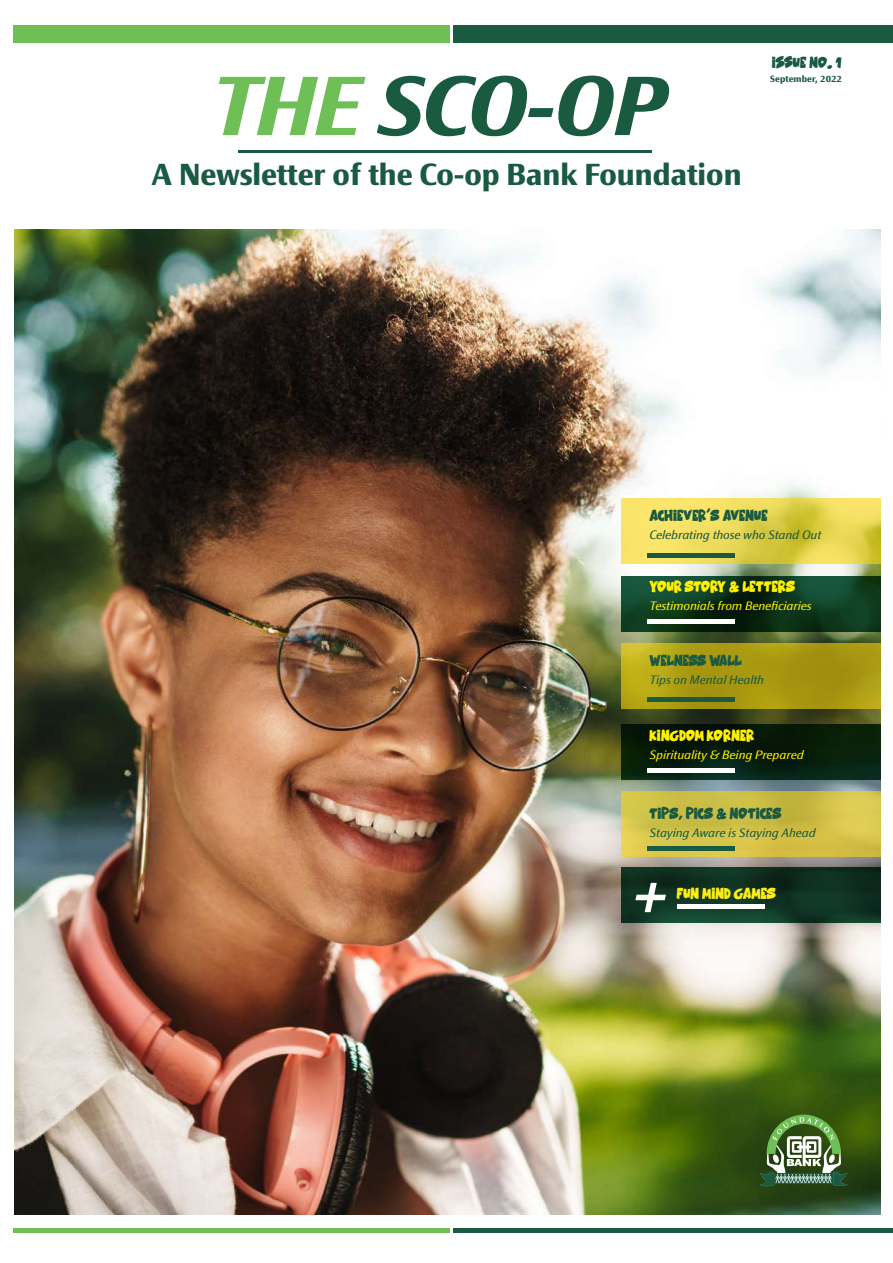
<style>
.page{position:relative;width:893px;height:1263px;background:#fff}
.page>*{position:absolute;margin:0;border:0;box-sizing:border-box;transform-origin:0 0}
.t1{font:italic 700 82.5px "Epoca Classic";letter-spacing:-.01em;color:#195a41}
.t2{font:italic 700 54px "Epoca Classic";color:#fff}
.t3{font:700 30px "Epoca Classic";color:#195a41}
.t4{font:italic 12px "Epoca Classic";color:#195a41}
.t5{font:italic 12px "Epoca Classic";color:#fff101}
.t6{font:9px "Honey Bear";letter-spacing:.015em;color:#195a41}
.t7{font:9px "Honey Bear";letter-spacing:.01em;color:#fff101}
.t8{font:9px "Honey Bear";letter-spacing:.04em;color:#195a41}
.t9{font:700 9px "Epoca Classic";letter-spacing:.01em;color:#195a41}
.t10{font:9px "Honey Bear";letter-spacing:.045em;color:#fff101}
.t11{font:9px "Honey Bear";letter-spacing:.025em;color:#fced18}
.s1{color:#6ebf56}
</style>
<div class="page">
<div style="left:453px;top:26px;width:440px;height:17px;background:#195a41"></div>
<div style="left:14px;top:26px;width:436px;height:17px;background:#6ebf56"></div>
<hr style="left:453px;top:1229px;width:440px;height:4px;background:#195a41">
<hr style="left:14px;top:1229px;width:436px;height:4px;background:#6ebf56">
<img style="left:15px;top:230px;width:865px;height:984px">
<svg style="left:621px;top:576px;width:259px;height:55px;background:#0e3a20"></svg>
<div style="left:621px;top:724px;width:259px;height:56px;background:linear-gradient(to bottom,#061301,#082819)"></div>
<svg style="left:621px;top:867px;width:259px;height:56px;background:#0f3423"></svg>
<svg style="left:621px;top:499px;width:259px;height:65px;background:#e9d756"></svg>
<svg style="left:621px;top:643px;width:259px;height:65px;background:#ac9c13"></svg>
<svg style="left:621px;top:791px;width:259px;height:66px;background:#d1c048"></svg>
<div style="left:677px;top:904px;width:88px;height:5px;background:#fff"></div>
<div style="left:647px;top:619px;width:88px;height:5px;background:#fff"></div>
<div style="left:647px;top:768px;width:88px;height:5px;background:#fff"></div>
<hr style="left:647px;top:553px;width:88px;height:4px;background:#195a41">
<div style="left:647px;top:697px;width:88px;height:5px;background:#195a41"></div>
<hr style="left:647px;top:846px;width:88px;height:4px;background:#195a41">
<hr style="left:238px;top:151px;width:414px;height:2px;background:#195a41">
<svg style="left:760px;top:1115px;width:87px;height:72px;background:#608253"></svg>
<h1 class="t1" style="left:210px;top:53px;width:457px"><span class="s1">THE</span> SCO-OP</h1>
<h3 class="t3" style="left:151px;top:155px;width:592px">A Newsletter of the Co-op Bank Foundation</h3>
<p class="t6" style="left:772px;top:59px;width:71px">ISSUE NO. 1</p>
<p class="t9" style="left:770px;top:73px;width:73px">September, 2022</p>
<p class="t6" style="left:649px;top:513px;width:120px">ACHIEVER’S AVENUE</p>
<p class="t4" style="left:649px;top:527px;width:173px">Celebrating those who Stand Out</p>
<p class="t7" style="left:649px;top:584px;width:147px">YOUR STORY &amp; LETTERS</p>
<p class="t5" style="left:649px;top:598px;width:163px">Testimonials from Beneficiaries</p>
<p class="t6" style="left:649px;top:657px;width:94px">WELNESS WALL</p>
<p class="t4" style="left:649px;top:672px;width:116px">Tips on Mental Health</p>
<p class="t10" style="left:649px;top:733px;width:106px">KINGDOM KORNER</p>
<p class="t5" style="left:649px;top:747px;width:156px">Spirituality &amp; Being Prepared</p>
<p class="t8" style="left:649px;top:810px;width:133px">TIPS, PICS &amp; NOTICES</p>
<p class="t4" style="left:649px;top:825px;width:168px">Staying Aware is Staying Ahead</p>
<h2 class="t2" style="left:630px;top:860px;width:41px">+</h2>
<p class="t11" style="left:677px;top:890px;width:100px">FUN MIND GAMES</p>
</div>
